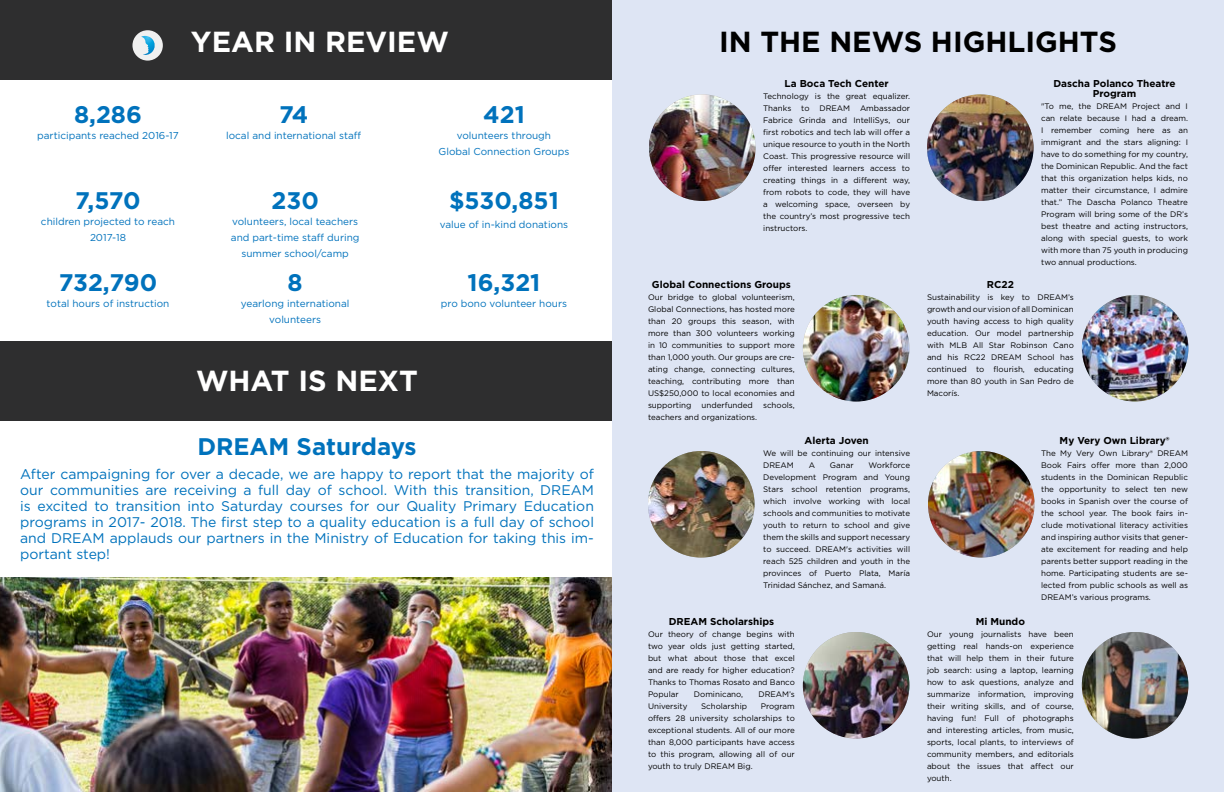
<style>
.page{position:relative;width:1224px;height:792px;background:#fff}
.page>*{position:absolute;margin:0;border:0;box-sizing:border-box;transform-origin:0 0}
.t1{font:700 29px "Gotham";color:#fff}
.t2{font:700 29px "Gotham";color:#000}
.t3{font:700 24px "Gotham";color:#0072bc}
.t4{font:14px/16px "Gotham";color:#0072bc;text-align:justify}
.t5{font:10px/16px "Gotham";color:#0072bc;text-align:center}
.t6{font:700 10px/10px "Gotham";color:#000;text-align:center}
.t7{font:8px/12px "Gotham";color:#000;text-align:justify}
</style>
<div class="page">
<div style="left:612px;top:0;width:612px;height:792px;background:#dee5f4"></div>
<div style="left:0;top:0;width:612px;height:79px;background:#2e2e2f"></div>
<div style="left:132px;top:30px;width:31px;height:31px;background:#f0f0f0;border-radius:50%"></div>
<svg style="left:141px;top:35px;width:14px;height:20px"></svg>
<div style="left:0;top:341px;width:612px;height:80px;background:#2e2e2f"></div>
<img style="left:649px;top:94px;width:107px;height:107px;border-radius:53px">
<img style="left:927px;top:94px;width:107px;height:107px;border-radius:53px">
<img style="left:1082px;top:632px;width:106px;height:107px;border-radius:53px">
<img style="left:803px;top:632px;width:106px;height:107px;border-radius:53px">
<img style="left:928px;top:451px;width:107px;height:107px;border-radius:53px">
<img style="left:648px;top:451px;width:107px;height:107px;border-radius:53px">
<img style="left:1082px;top:295px;width:106px;height:107px;border-radius:53px">
<img style="left:803px;top:295px;width:106px;height:107px;border-radius:53px">
<img style="left:0;top:577px;width:612px;height:215px">
<h2 class="t3" style="left:74px;top:99px;width:69px">8,286</h2>
<p class="t5" style="left:37px;top:127px;width:143px">participants reached 2016-17</p>
<h2 class="t3" style="left:75px;top:184px;width:67px">7,570</h2>
<p class="t5" style="left:41px;top:213px;width:136px">children projected to reach<br>2017-18</p>
<h2 class="t3" style="left:59px;top:267px;width:100px">732,790</h2>
<p class="t5" style="left:47px;top:296px;width:124px">total hours of instruction</p>
<h1 class="t1" style="left:191px;top:23px;width:259px">YEAR IN REVIEW</h1>
<h1 class="t2" style="left:719px;top:23px;width:399px">IN THE NEWS HIGHLIGHTS</h1>
<h2 class="t3" style="left:279px;top:99px;width:31px">74</h2>
<p class="t5" style="left:226px;top:127px;width:137px">local and international staff</p>
<h2 class="t3" style="left:272px;top:184px;width:49px">230</h2>
<p class="t5" style="left:231px;top:213px;width:130px">volunteers, local teachers and part-time staff during summer school/camp</p>
<h2 class="t3" style="left:483px;top:99px;width:43px">421</h2>
<p class="t5" style="left:439px;top:127px;width:132px">volunteers through<br>Global Connection Groups</p>
<h2 class="t3" style="left:449px;top:184px;width:111px">$530,851</h2>
<p class="t5" style="left:440px;top:216px;width:130px">value of in-kind donations</p>
<p class="t6" style="left:785px;top:79px;width:106px">La Boca Tech Center</p>
<p class="t7" style="left:763px;top:90px;width:148px">Technology is the great equalizer.<br>Thanks to DREAM Ambassador Fabrice Grinda and IntelliSys, our first robotics and tech lab will offer a unique resource to youth in the North Coast. This progressive resource will offer interested learners access to creating things in a different way, from robots to code, they will have a welcoming space, overseen by the country’s most progressive tech instructors.</p>
<p class="t6" style="left:1053px;top:79px;width:124px">Dascha Polanco Theatre<br>Program</p>
<p class="t7" style="left:1041px;top:100px;width:148px">"To me, the DREAM Project and I can relate because I had a dream.<br>I remember coming here as an immigrant and the stars aligning: I have to do something for my country, the Dominican Republic. And the fact that this organization helps kids, no matter their circumstance, I admire that.” The Dascha Polanco Theatre Program will bring some of the DR’s best theatre and acting instructors, along with special guests, to work with more than 75 youth in producing two annual productions.</p>
<h2 class="t3" style="left:288px;top:267px;width:17px">8</h2>
<p class="t5" style="left:241px;top:296px;width:110px">yearlong international volunteers</p>
<h1 class="t1" style="left:196px;top:361px;width:223px">WHAT IS NEXT</h1>
<h2 class="t3" style="left:468px;top:267px;width:74px">16,321</h2>
<p class="t5" style="left:441px;top:296px;width:128px">pro bono volunteer hours</p>
<p class="t6" style="left:652px;top:279px;width:140px">Global Connections Groups</p>
<p class="t7" style="left:648px;top:291px;width:148px">Our bridge to global volunteerism, Global Connections, has hosted more than 20 groups this season, with more than 300 volunteers working in 10 communities to support more than 1,000 youth. Our groups are cre&shy;ating change, connecting cultures, teaching, contributing more than US$250,000 to local economies and supporting</p>
<p class="t7" style="left:702px;top:399px;width:53px">underfunded</p>
<p class="t7" style="left:763px;top:399px;width:33px">schools,</p>
<p class="t7" style="left:648px;top:411px;width:111px">teachers and organizations.</p>
<p class="t6" style="left:987px;top:279px;width:29px">RC22</p>
<p class="t7" style="left:927px;top:291px;width:148px">Sustainability is key to DREAM’s growth and our vision of all Dominican youth having access to high quality education. Our model partnership with MLB All Star Robinson Cano and his RC22 DREAM School has continued to flourish, educating more than 80 youth in San Pedro de Macorís.</p>
<h2 class="t3" style="left:197px;top:431px;width:221px">DREAM Saturdays</h2>
<p class="t4" style="left:20px;top:466px;width:575px">After campaigning for over a decade, we are happy to report that the majority of our communities are receiving a full day of school. With this transition, DREAM is excited to transition into Saturday courses for our Quality Primary Education programs in 2017- 2018. The first step to a quality education is a full day of school and DREAM applauds our partners in the Ministry of Education for taking this im&shy;portant step!</p>
<p class="t6" style="left:805px;top:435px;width:66px">Alerta Joven</p>
<p class="t7" style="left:763px;top:447px;width:148px">We will be continuing our intensive<br>DREAM</p>
<p class="t7" style="left:763px;top:459px;width:148px;text-indent:105px">Workforce Development Program and Young Stars school retention programs, which involve working with local schools and communities to motivate youth to return to school and give them the skills and support necessary to succeed. DREAM's activities will reach 525 children and youth in the provinces of Puerto Plata, María Trinidad Sánchez, and Samaná.</p>
<p class="t7" style="left:809px;top:459px;width:8px">A</p>
<p class="t7" style="left:830px;top:459px;width:25px">Ganar</p>
<p class="t6" style="left:669px;top:616px;width:107px">DREAM Scholarships</p>
<p class="t7" style="left:648px;top:628px;width:148px">Our theory of change begins with two year olds just getting started, but what about those that excel and are ready for higher education?<br>Thanks to Thomas Rosato and Banco Popular</p>
<p class="t7" style="left:694px;top:688px;width:51px">Dominicano,</p>
<p class="t7" style="left:758px;top:688px;width:38px">DREAM’s</p>
<p class="t7" style="left:648px;top:700px;width:41px">University</p>
<p class="t7" style="left:701px;top:700px;width:48px">Scholarship</p>
<p class="t7" style="left:648px;top:700px;width:148px;text-indent:113px">Program offers 28 university scholarships to exceptional students. All of our more than 8,000 participants have access to this program, allowing all of our youth to truly DREAM Big.</p>
<p class="t6" style="left:1060px;top:435px;width:111px">My Very Own Library®</p>
<p class="t7" style="left:1041px;top:447px;width:148px">The My Very Own Library® DREAM Book Fairs offer more than 2,000 students in the Dominican Republic the opportunity to select ten new books in Spanish over the course of the school year. The book fairs in&shy;clude motivational literacy activities and inspiring author visits that gener&shy;ate excitement for reading and help parents better support reading in the home. Participating students are se&shy;lected from public schools as well as DREAM’s various programs.</p>
<p class="t6" style="left:976px;top:616px;width:51px">Mi Mundo</p>
<p class="t7" style="left:927px;top:628px;width:148px">Our young journalists have been getting real hands-on experience that will help them in their future job search: using a laptop, learning how to ask questions, analyze and summarize information, improving their writing skills, and of course, having fun! Full of photographs and interesting articles, from music, sports, local plants, to interviews of community members, and editorials about the issues that affect our youth.</p>
</div>
